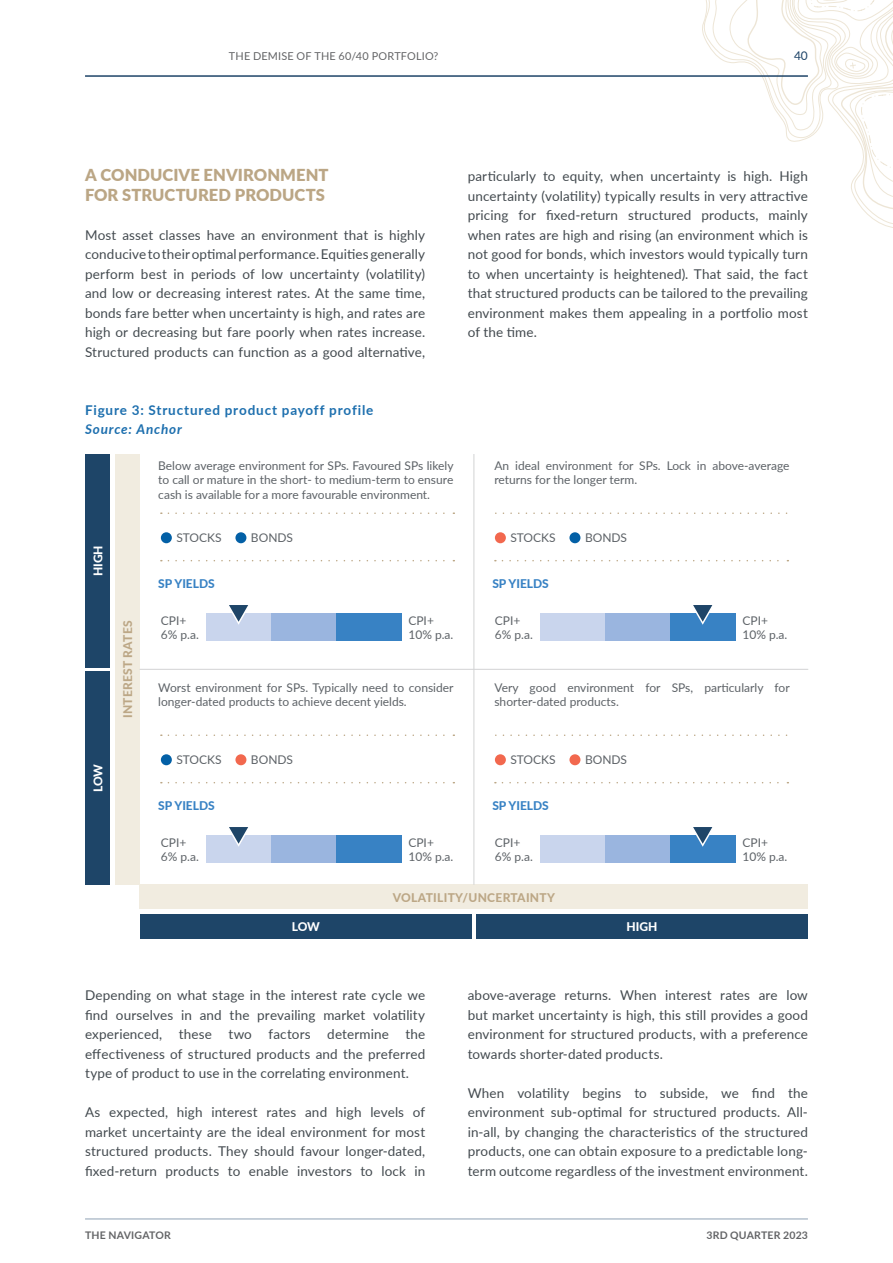
<style>
.page{position:relative;width:893px;height:1263px;background:#fff}
.page>*{position:absolute;margin:0;border:0;box-sizing:border-box;transform-origin:0 0}
.t1{font:900 16.5px/19.5px "Lato";letter-spacing:.005em;color:#bba685}
.t2{font:13.5px/19.5px "Lato";letter-spacing:.01em;color:#434a4f;text-align:justify}
.t3{font:700 13.5px "Lato";letter-spacing:.06em;color:#1d6fae}
.t4{font:italic 700 13.5px "Lato";letter-spacing:.06em;color:#1d6fae}
.t5{font:12px/14.4px "Lato";color:#5d6267}
.t6{font:800 12px "Lato";letter-spacing:.025em;color:#bca786}
.t7{font:800 12px "Lato";color:#3882c4}
.t8{font:800 12px "Lato";color:#fff}
.t9{font:12px "Lato";color:#1e4468}
.t10{font:10.8px "Lato";letter-spacing:.02em;color:#636466}
.t11{font:700 10.5px "Lato";letter-spacing:.02em;color:#636466}
</style>
<div class="page">
<svg style="left:702px;top:0;width:191px;height:228px"></svg>
<hr style="left:85px;top:75px;width:723px;height:2px;background:#1e4468">
<hr style="left:85px;top:1218px;width:723px;height:1px;background:#8fa1b4">
<div style="left:115px;top:454px;width:25px;height:430px;background:#f1ece0"></div>
<div style="left:85px;top:454px;width:25px;height:213px;background:#1e4568"></div>
<div style="left:140px;top:884px;width:668px;height:25px;background:#f1ece0"></div>
<div style="left:85px;top:671px;width:25px;height:213px;background:#1e4568"></div>
<div style="left:140px;top:914px;width:332px;height:25px;background:#1e4568"></div>
<div style="left:476px;top:914px;width:332px;height:25px;background:#1e4568"></div>
<hr style="left:140px;top:669px;width:668px;height:1px;background:#d2d3d4">
<hr style="left:474px;top:454px;width:1px;height:430px;background:#d2d3d4">
<svg style="left:168px;top:512px;width:286px;height:2px"></svg>
<svg style="left:168px;top:560px;width:286px;height:1px"></svg>
<svg style="left:496px;top:512px;width:292px;height:2px"></svg>
<div style="left:161px;top:532px;width:11px;height:11px;background:#0360a6;border-radius:50%"></div>
<div style="left:235px;top:532px;width:11px;height:11px;background:#0360a6;border-radius:50%"></div>
<div style="left:206px;top:613px;width:65px;height:28px;background:#c9d5ed"></div>
<div style="left:271px;top:613px;width:65px;height:28px;background:#9ab5df"></div>
<div style="left:336px;top:613px;width:65px;height:28px;background:#3882c4"></div>
<svg style="left:229px;top:605px;width:19px;height:20px"></svg>
<svg style="left:502px;top:560px;width:286px;height:1px"></svg>
<div style="left:495px;top:532px;width:11px;height:11px;background:#f2684e;border-radius:50%"></div>
<div style="left:569px;top:532px;width:11px;height:11px;background:#0360a6;border-radius:50%"></div>
<div style="left:540px;top:613px;width:65px;height:28px;background:#c9d5ed"></div>
<div style="left:605px;top:613px;width:65px;height:28px;background:#9ab5df"></div>
<div style="left:670px;top:613px;width:65px;height:28px;background:#3882c4"></div>
<svg style="left:693px;top:605px;width:20px;height:20px"></svg>
<svg style="left:168px;top:734px;width:286px;height:2px"></svg>
<svg style="left:168px;top:782px;width:286px;height:1px"></svg>
<svg style="left:496px;top:734px;width:292px;height:2px"></svg>
<div style="left:161px;top:754px;width:11px;height:11px;background:#0360a6;border-radius:50%"></div>
<div style="left:235px;top:754px;width:11px;height:11px;background:#f2684e;border-radius:50%"></div>
<div style="left:206px;top:835px;width:65px;height:28px;background:#c9d5ed"></div>
<div style="left:271px;top:835px;width:65px;height:28px;background:#9ab5df"></div>
<div style="left:336px;top:835px;width:65px;height:28px;background:#3882c4"></div>
<svg style="left:229px;top:827px;width:19px;height:20px"></svg>
<svg style="left:502px;top:782px;width:286px;height:1px"></svg>
<div style="left:495px;top:754px;width:11px;height:11px;background:#f2684e;border-radius:50%"></div>
<div style="left:569px;top:754px;width:11px;height:11px;background:#f2684e;border-radius:50%"></div>
<div style="left:540px;top:835px;width:65px;height:28px;background:#c9d5ed"></div>
<div style="left:605px;top:835px;width:65px;height:28px;background:#9ab5df"></div>
<div style="left:670px;top:835px;width:65px;height:28px;background:#3882c4"></div>
<svg style="left:693px;top:827px;width:20px;height:20px"></svg>
<p class="t10" style="left:229px;top:48px;width:211px">THE DEMISE OF THE 60/40 PORTFOLIO?</p>
<p class="t9" style="left:794px;top:47px;width:15px">40</p>
<p class="t1" style="left:85px;top:165px;width:245px">A CONDUCIVE ENVIRONMENT<br>FOR STRUCTURED PRODUCTS</p>
<p class="t2" style="left:85px;top:224px;width:342px">Most asset classes have an environment that is highly conducive to their optimal performance. Equities generally perform best in periods of low uncertainty (volatility) and low or decreasing interest rates. At the same time, bonds fare better when uncertainty is high, and rates are high or decreasing but fare poorly when rates increase.<br>Structured products can function as a good alternative,</p>
<p class="t2" style="left:468px;top:166px;width:342px">particularly to equity, when uncertainty is high. High uncertainty (volatility) typically results in very attractive pricing for fixed-return structured products, mainly when rates are high and rising (an environment which is not good for bonds, which investors would typically turn to when uncertainty is heightened). That said, the fact that structured products can be tailored to the prevailing environment makes them appealing in a portfolio most of the time.</p>
<p class="t3" style="left:85px;top:400px;width:290px">Figure 3: Structured product payoff profile</p>
<p class="t4" style="left:85px;top:420px;width:98px">Source: Anchor</p>
<p class="t5" style="left:158px;top:458px;width:297px;text-align:justify">Below average environment for SPs. Favoured SPs likely to call or mature in the short- to medium-term to ensure cash is available for a more favourable environment.</p>
<p class="t5" style="left:494px;top:458px;width:297px">An ideal environment for SPs. Lock in above-average returns for the longer term.</p>
<p class="t5" style="left:176px;top:530px;width:47px">STOCKS</p>
<p class="t5" style="left:251px;top:530px;width:44px">BONDS</p>
<p class="t7" style="left:158px;top:575px;width:58px">SP YIELDS</p>
<p class="t5" style="left:161px;top:613px;width:39px">CPI+<br>6% p.a.</p>
<p class="t5" style="left:408px;top:613px;width:46px">CPI+<br>10% p.a.</p>
<p class="t5" style="left:510px;top:530px;width:47px">STOCKS</p>
<p class="t5" style="left:585px;top:530px;width:44px">BONDS</p>
<p class="t7" style="left:492px;top:575px;width:58px">SP YIELDS</p>
<p class="t5" style="left:495px;top:613px;width:39px">CPI+<br>6% p.a.</p>
<p class="t5" style="left:742px;top:613px;width:46px">CPI+<br>10% p.a.</p>
<p class="t8" style="left:89px;top:576px;width:32px;rotate:-90deg">HIGH</p>
<p class="t6" style="left:119px;top:718px;width:100px;rotate:-90deg">INTEREST RATES</p>
<p class="t5" style="left:158px;top:680px;width:297px">Worst environment for SPs. Typically need to consider longer-dated products to achieve decent yields.</p>
<p class="t5" style="left:494px;top:680px;width:297px">Very good environment for SPs, particularly for shorter-dated products.</p>
<p class="t8" style="left:89px;top:792px;width:30px;rotate:-90deg">LOW</p>
<p class="t5" style="left:176px;top:752px;width:47px">STOCKS</p>
<p class="t5" style="left:251px;top:752px;width:44px">BONDS</p>
<p class="t7" style="left:158px;top:797px;width:58px">SP YIELDS</p>
<p class="t5" style="left:161px;top:835px;width:39px">CPI+<br>6% p.a.</p>
<p class="t5" style="left:408px;top:835px;width:46px">CPI+<br>10% p.a.</p>
<p class="t5" style="left:510px;top:752px;width:47px">STOCKS</p>
<p class="t5" style="left:585px;top:752px;width:44px">BONDS</p>
<p class="t7" style="left:492px;top:797px;width:58px">SP YIELDS</p>
<p class="t5" style="left:495px;top:835px;width:39px">CPI+<br>6% p.a.</p>
<p class="t5" style="left:742px;top:835px;width:46px">CPI+<br>10% p.a.</p>
<p class="t6" style="left:393px;top:889px;width:164px">VOLATILITY/UNCERTAINTY</p>
<p class="t8" style="left:292px;top:918px;width:30px">LOW</p>
<p class="t8" style="left:626px;top:918px;width:32px">HIGH</p>
<p class="t2" style="left:85px;top:985px;width:342px">Depending on what stage in the interest rate cycle we find ourselves in and the prevailing market volatility experienced, these two factors determine the effectiveness of structured products and the preferred type of product to use in the correlating environment.</p>
<p class="t2" style="left:85px;top:1102px;width:342px">As expected, high interest rates and high levels of market uncertainty are the ideal environment for most structured products. They should favour longer-dated, fixed-return products to enable investors to lock in</p>
<p class="t2" style="left:468px;top:985px;width:342px">above-average returns. When interest rates are low but market uncertainty is high, this still provides a good environment for structured products, with a preference towards shorter-dated products.</p>
<p class="t2" style="left:468px;top:1082px;width:342px">When volatility begins to subside, we find the environment sub-optimal for structured products. All&shy;in-all, by changing the characteristics of the structured products, one can obtain exposure to a predictable long&shy;term outcome regardless of the investment environment.</p>
<p class="t11" style="left:85px;top:1227px;width:87px">THE NAVIGATOR</p>
<p class="t11" style="left:706px;top:1227px;width:103px">3RD QUARTER 2023</p>
</div>
